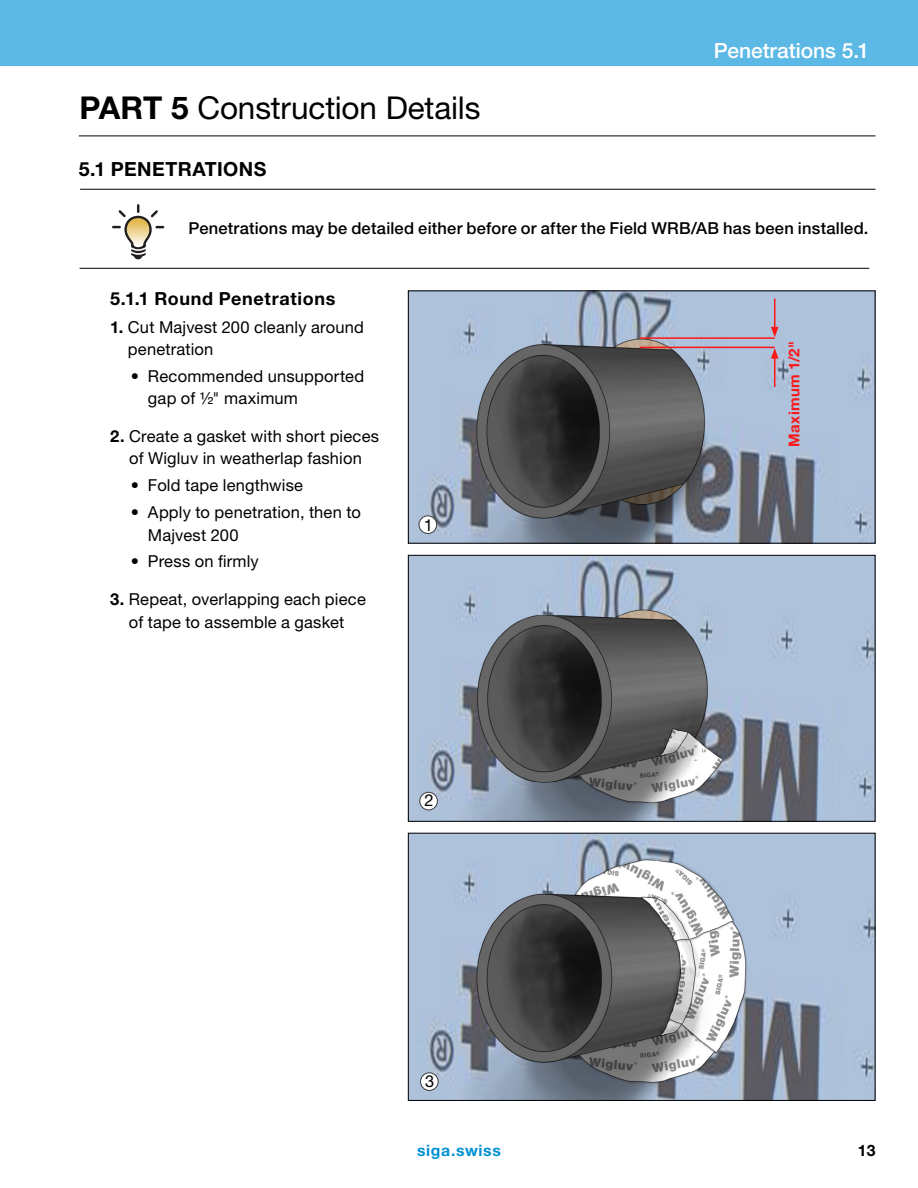
<style>
.page{position:relative;width:918px;height:1188px;background:#fff}
.page>*{position:absolute;margin:0;border:0;box-sizing:border-box;transform-origin:0 0}
.t1{font:31.5px "Helvetica Neue LT Pro";letter-spacing:-.005em;color:#000}
.t2{font:500 21px "Helvetica Neue LT Pro";color:#fff}
.t3{font:700 19.5px "Helvetica Neue LT Pro";letter-spacing:.025em;color:#000}
.t4{font:700 18px "Helvetica Neue LT Pro";letter-spacing:.035em;color:#000}
.t5{font:16.5px/22.5px "Helvetica Neue LT Pro";letter-spacing:.01em;color:#000}
.t6{font:500 16.5px "Helvetica Neue LT Pro";letter-spacing:.015em;color:#000}
.t7{font:700 15.75px "Helvetica Neue LT Pro";letter-spacing:.04em;color:#0091d3}
.t8{font:700 15.75px "Helvetica Neue LT Pro";color:#000}
.t9{font:700 15px "Helvetica Neue LT Pro";letter-spacing:.025em;color:#fc1819}
.s1{font-weight:700}
</style>
<div class="page">
<svg style="left:113px;top:205px;width:50px;height:55px"></svg>
<hr style="left:80px;top:268px;width:789px;height:1px;background:#000">
<img style="left:410px;top:292px;width:463px;height:250px">
<div style="left:408px;top:290px;width:467px;height:254px;border:1px solid #000"></div>
<div style="left:419px;top:516px;width:18px;height:17px;background:#fff;border-radius:50%"></div>
<div style="left:419px;top:515px;width:18px;height:19px;border:1px solid #3c3c3b;border-radius:50%"></div>
<img style="left:410px;top:557px;width:463px;height:263px">
<div style="left:408px;top:555px;width:467px;height:267px;border:1px solid #000"></div>
<div style="left:420px;top:792px;width:17px;height:18px;background:#fff;border-radius:50%"></div>
<div style="left:419px;top:792px;width:19px;height:18px;border:1px solid #3c3c3b;border-radius:50%"></div>
<img style="left:410px;top:835px;width:463px;height:264px">
<div style="left:408px;top:833px;width:467px;height:268px;border:1px solid #000"></div>
<div style="left:421px;top:1073px;width:17px;height:17px;background:#fff;border-radius:50%"></div>
<div style="left:420px;top:1072px;width:19px;height:19px;border:1px solid #3c3c3b;border-radius:50%"></div>
<hr style="left:80px;top:189px;width:795px;height:1px;background:#000">
<div style="left:0;top:0;width:918px;height:65px;background:#5cb9e5"></div>
<hr style="left:640px;top:337px;width:135px;height:2px;background:#fc1819">
<hr style="left:640px;top:347px;width:135px;height:1px;background:#fc1819">
<hr style="left:774px;top:298px;width:1px;height:31px;background:#fc1819">
<svg style="left:771px;top:327px;width:8px;height:10px"></svg>
<hr style="left:774px;top:356px;width:1px;height:31px;background:#fc1819">
<svg style="left:771px;top:348px;width:8px;height:11px"></svg>
<hr style="left:79px;top:136px;width:796px;height:1px;background:#000">
<h1 class="t1" style="left:80px;top:89px;width:402px"><span class="s1">PART 5</span> Construction Details</h1>
<p class="t3" style="left:79px;top:157px;width:189px">5.1 PENETRATIONS</p>
<p class="t2" style="left:714px;top:38px;width:157px">Penetrations 5.1</p>
<p class="t6" style="left:188px;top:219px;width:682px">Penetrations may be detailed either before or after the Field WRB/AB has been installed.</p>
<p class="t4" style="left:110px;top:287px;width:227px">5.1.1 Round Penetrations</p>
<p class="t5" style="left:128px;top:315px;width:237px;text-indent:-18px"><span class="s1">1.</span> Cut Majvest 200 cleanly around penetration</p>
<p class="t5" style="left:148px;top:364px;width:218px;text-indent:-17px">• Recommended unsupported gap of ½" maximum</p>
<p class="t5" style="left:110px;top:425px;width:270px;text-align:center"><span class="s1">2.</span> Create a gasket with short pieces of Wigluv in weatherlap fashion</p>
<p class="t5" style="left:131px;top:474px;width:174px">• Fold tape lengthwise</p>
<p class="t5" style="left:148px;top:501px;width:215px;text-indent:-17px">• Apply to penetration, then to<br>Majvest 200</p>
<p class="t5" style="left:131px;top:550px;width:129px">• Press on firmly</p>
<p class="t5" style="left:110px;top:588px;width:257px;text-align:center"><span class="s1">3.</span> Repeat, overlapping each piece of tape to assemble a gasket</p>
<p class="t5" style="left:424px;top:514px;width:11px">1</p>
<p class="t5" style="left:424px;top:789px;width:11px">2</p>
<p class="t9" style="left:785px;top:447px;width:107px;rotate:-90deg">Maximum 1/2"</p>
<p class="t5" style="left:425px;top:1070px;width:11px">3</p>
<p class="t7" style="left:417px;top:1141px;width:85px">siga.swiss</p>
<p class="t8" style="left:858px;top:1141px;width:19px">13</p>
</div>
